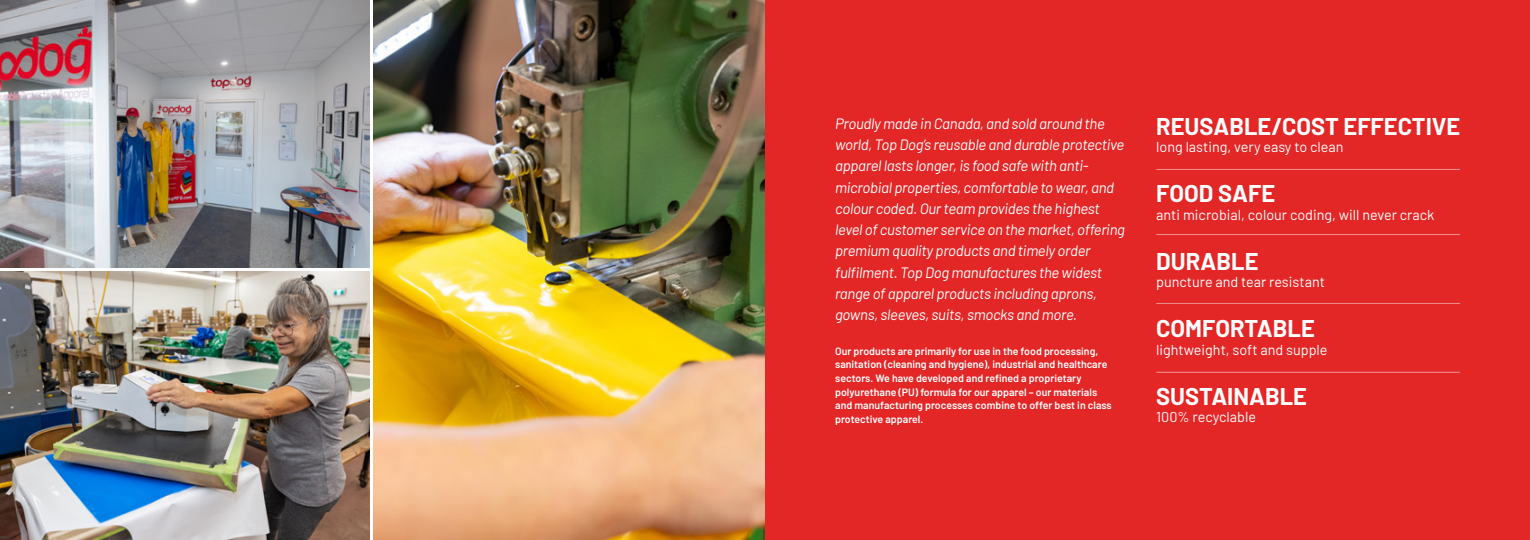
<style>
.page{position:relative;width:1530px;height:540px;background:#fff}
.page>*{position:absolute;margin:0;border:0;box-sizing:border-box;transform-origin:0 0}
.t1{font:700 23.62px "Barlow";color:#fff}
.t2{font:italic 15px/21.2px "Barlow";letter-spacing:-.02em;color:#fff}
.t3{font:14.38px "Barlow";color:#fff}
.t4{font:600 10.62px/13.6px "Barlow";color:#fff}
</style>
<div class="page">
<img style="left:373px;top:0;width:392px;height:540px">
<img style="left:0;top:272px;width:369px;height:268px">
<img style="left:0;top:0;width:369px;height:267px">
<div style="left:765px;top:0;width:765px;height:540px;background:#e32626"></div>
<hr style="left:1156px;top:169px;width:304px;height:1px;background:#fff">
<hr style="left:1156px;top:234px;width:304px;height:1px;background:#fff">
<hr style="left:1156px;top:303px;width:304px;height:1px;background:#fff">
<hr style="left:1156px;top:372px;width:304px;height:1px;background:#fff">
<p class="t2" style="left:835px;top:112px;width:291px">Proudly made in Canada, and sold around the world, Top Dog’s reusable and durable protective apparel lasts longer, is food safe with anti&shy;microbial properties, comfortable to wear, and colour coded. Our team provides the highest level of customer service on the market, offering premium quality products and timely order fulfilment. Top Dog manufactures the widest range of apparel products including aprons, gowns, sleeves, suits, smocks and more.</p>
<p class="t4" style="left:835px;top:343px;width:278px">Our products are primarily for use in the food processing, sanitation (cleaning and hygiene), industrial and healthcare sectors. We have developed and refined a proprietary polyurethane (PU) formula for our apparel – our materials and manufacturing processes combine to offer best in class protective apparel.</p>
<p class="t1" style="left:1156px;top:109px;width:306px">REUSABLE/COST EFFECTIVE</p>
<p class="t3" style="left:1156px;top:137px;width:189px">long lasting, very easy to clean</p>
<p class="t1" style="left:1156px;top:176px;width:120px">FOOD SAFE</p>
<p class="t3" style="left:1156px;top:204px;width:280px">anti microbial, colour coding, will never crack</p>
<p class="t1" style="left:1156px;top:244px;width:104px">DURABLE</p>
<p class="t3" style="left:1156px;top:272px;width:170px">puncture and tear resistant</p>
<p class="t1" style="left:1156px;top:311px;width:160px">COMFORTABLE</p>
<p class="t3" style="left:1156px;top:339px;width:173px">lightweight, soft and supple</p>
<p class="t1" style="left:1156px;top:379px;width:152px">SUSTAINABLE</p>
<p class="t3" style="left:1156px;top:407px;width:101px">100% recyclable</p>
</div>
